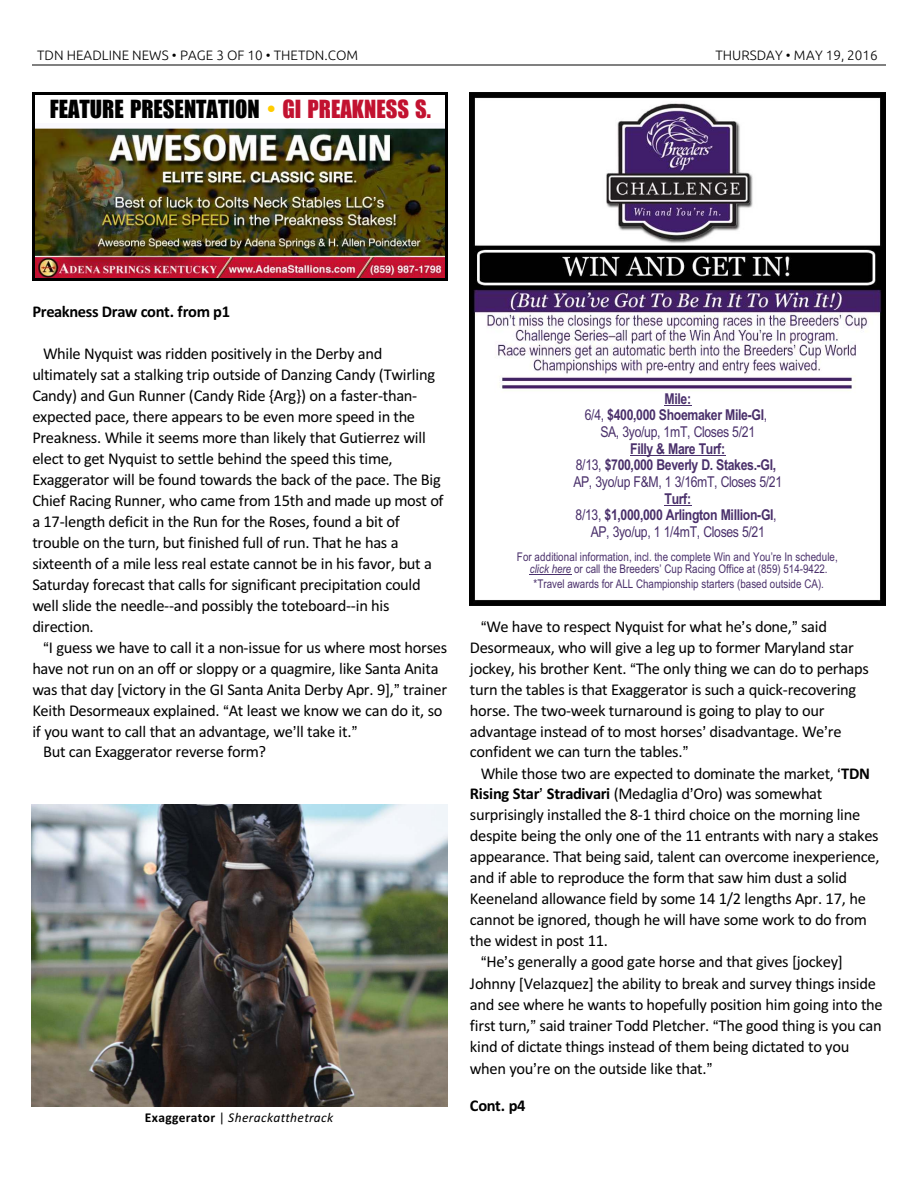
<style>
.page{position:relative;width:918px;height:1188px;background:#fff}
.page>*{position:absolute;margin:0;border:0;box-sizing:border-box;transform-origin:0 0}
.t1{font:25.5px "Billboard";color:#000}
.t2{font:16.5px/21px "Calibri";letter-spacing:-.02em;color:#000}
.t3{font:700 16.5px "Calibri";letter-spacing:-.025em;color:#000}
.t4{font:700 15px/16.6px "Arial Narrow";letter-spacing:-.02em;color:#4a306b;text-align:center}
.t5{font:300 13.5px "Ubuntu";color:#000}
.t6{font:italic 13.5px "Calibri";letter-spacing:.025em;color:#000}
.t7{font:12px/12px "Arial Narrow";color:#4a306b;text-align:center}
.s1{color:#fc0}
.s2{color:#c21230}
.s3{font-weight:700;font-style:normal}
.s4{font-style:normal}
.s5{font-weight:400}
.s6{font-style:italic}
.s7{font-weight:700}
</style>
<div class="page">
<hr style="left:32px;top:64px;width:853px;height:1px;background:#808080">
<img style="left:470px;top:92px;width:416px;height:513px">
<hr style="left:530px;top:574px;width:42px;height:1px;background:#4a306b">
<svg style="left:664px;top:506px;width:28px;height:1px"></svg>
<hr style="left:630px;top:455px;width:96px;height:1px;background:#4a306b">
<svg style="left:664px;top:405px;width:28px;height:1px"></svg>
<img style="left:35px;top:128px;width:410px;height:150px">
<hr style="left:32px;top:92px;width:3px;height:189px;background:#000">
<hr style="left:445px;top:92px;width:3px;height:189px;background:#000">
<hr style="left:32px;top:92px;width:416px;height:3px;background:#000">
<hr style="left:32px;top:278px;width:416px;height:3px;background:#000">
<img style="left:32px;top:805px;width:415px;height:301px">
<p class="t5" style="left:37px;top:49px;width:322px">TDN HEADLINE NEWS • PAGE 3 OF 10 • THETDN.COM</p>
<p class="t5" style="left:716px;top:49px;width:164px">THURSDAY • MAY 19, 2016</p>
<h1 class="t1" style="left:50px;top:96px;width:383px">FEATURE PRESENTATION <span class="s1">•</span> <span class="s2">GI PREAKNESS S.</span></h1>
<p class="t3" style="left:32px;top:305px;width:199px">Preakness Draw cont. from p1</p>
<p class="t2" style="left:32px;top:344px;width:413px;text-indent:11px">While Nyquist was ridden positively in the Derby and ultimately sat a stalking trip outside of Danzing Candy (Twirling Candy) and Gun Runner (Candy Ride {Arg}) on a faster-than&shy;expected pace, there appears to be even more speed in the Preakness. While it seems more than likely that Gutierrez will elect to get Nyquist to settle behind the speed this time, Exaggerator will be found towards the back of the pace. The Big Chief Racing Runner, who came from 15th and made up most of a 17-length deficit in the Run for the Roses, found a bit of trouble on the turn, but finished full of run. That he has a sixteenth of a mile less real estate cannot be in his favor, but a Saturday forecast that calls for significant precipitation could well slide the needle--and possibly the toteboard--in his direction.</p>
<p class="t2" style="left:49px;top:638px;width:400px">I guess we have to call it a non-issue for us where most horses</p>
<p class="t2" style="left:32px;top:659px;width:408px">have not run on an off or sloppy or a quagmire, like Santa Anita</p>
<p class="t2" style="left:32px;top:680px;width:416px">was that day [victory in the GI Santa Anita Derby Apr. 9], trainer</p>
<p class="t2" style="left:32px;top:701px;width:412px">Keith Desormeaux explained. At least we know we can do it, so</p>
<p class="t2" style="left:32px;top:722px;width:321px">if you want to call that an advantage, we ll take it.</p>
<p class="t2" style="left:43px;top:743px;width:225px">But can Exaggerator reverse form?</p>
<p class="t6" style="left:145px;top:1111px;width:190px"><span class="s3">Exaggerator</span> <span class="s4">|</span> Sherackatthetrack</p>
<p class="t4" style="left:585px;top:391px;width:184px">Mile:<br><span class="s5">6/4,</span> $400,000 Shoemaker Mile-GI<span class="s5">,<br>SA, 3yo/up, 1mT, Closes 5/21</span></p>
<p class="t4" style="left:573px;top:441px;width:210px">Filly &amp; Mare Turf:<br><span class="s5">8/13,</span> $700,000 Beverly D. Stakes.-GI,<br><span class="s5">AP, 3yo/up F&amp;M, 1 3/16mT, Closes 5/21</span></p>
<p class="t4" style="left:576px;top:492px;width:203px">Turf:<br><span class="s5">8/13,</span> $1,000,000 Arlington Million-GI<span class="s5">,<br>AP, 3yo/up, 1 1/4mT, Closes 5/21</span></p>
<p class="t7" style="left:517px;top:552px;width:322px">For additional information, incl. the complete Win and You’re In schedule, <span class="s6">click here</span> or call the Breeders’ Cup Racing Office at (859) 514-9422.</p>
<p class="t7" style="left:534px;top:579px;width:292px">*Travel awards for ALL Championship starters (based outside CA).</p>
<p class="t2" style="left:470px;top:617px;width:400px;text-indent:16px">We have to respect Nyquist for what he s done, said Desormeaux, who will give a leg up to former Maryland star jockey, his brother Kent. The only thing we can do to perhaps turn the tables is that Exaggerator is such a quick-recovering horse. The two-week turnaround is going to play to our advantage instead of to most horses disadvantage. We re confident we can turn the tables.</p>
<p class="t2" style="left:481px;top:764px;width:391px">While those two are expected to dominate the market, <span class="s7">TDN</span></p>
<p class="t2" style="left:470px;top:785px;width:354px"><span class="s7">Rising Star Stradivari</span> (Medaglia d Oro) was somewhat</p>
<p class="t2" style="left:470px;top:806px;width:392px">surprisingly installed the 8-1 third choice on the morning line</p>
<p class="t2" style="left:470px;top:827px;width:410px">despite being the only one of the 11 entrants with nary a stakes</p>
<p class="t2" style="left:470px;top:848px;width:411px">appearance. That being said, talent can overcome inexperience,</p>
<p class="t2" style="left:470px;top:869px;width:379px">and if able to reproduce the form that saw him dust a solid</p>
<p class="t2" style="left:470px;top:890px;width:397px">Keeneland allowance field by some 14 1/2 lengths Apr. 17, he</p>
<p class="t2" style="left:470px;top:911px;width:399px">cannot be ignored, though he will have some work to do from</p>
<p class="t2" style="left:470px;top:932px;width:140px">the widest in post 11.</p>
<p class="t2" style="left:486px;top:953px;width:358px">He s generally a good gate horse and that gives [jockey]</p>
<p class="t2" style="left:470px;top:974px;width:408px">Johnny [Velazquez] the ability to break and survey things inside</p>
<p class="t2" style="left:470px;top:995px;width:414px">and see where he wants to hopefully position him going into the</p>
<p class="t2" style="left:470px;top:1017px;width:413px">first turn, said trainer Todd Pletcher. The good thing is you can</p>
<p class="t2" style="left:470px;top:1038px;width:381px">kind of dictate things instead of them being dictated to you</p>
<p class="t2" style="left:470px;top:1059px;width:238px">when you re on the outside like that.</p>
<p class="t3" style="left:470px;top:1099px;width:57px">Cont. p4</p>
</div>
